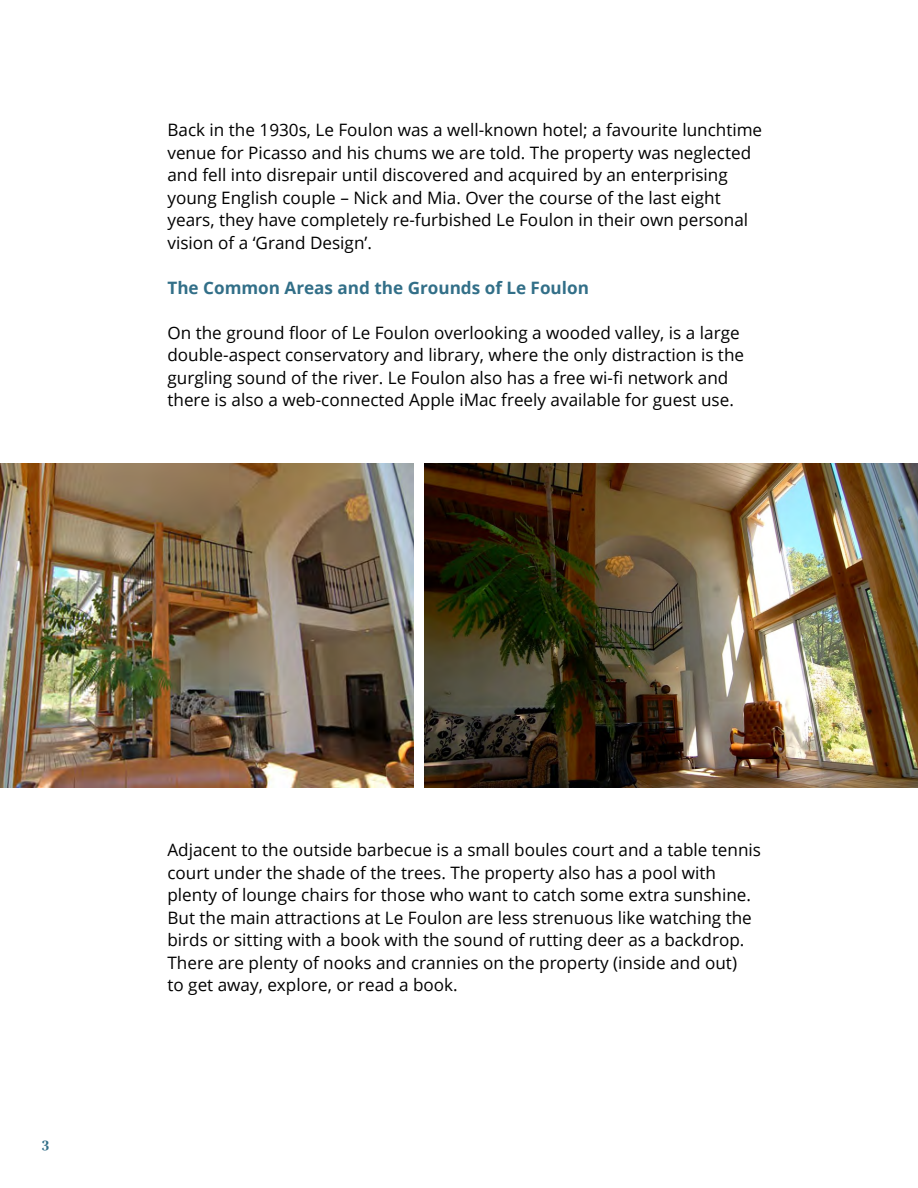
<style>
.page{position:relative;width:918px;height:1188px;background:#fff}
.page>*{position:absolute;margin:0;border:0;box-sizing:border-box;transform-origin:0 0}
.t1{font:17.1px/22.5px "Open Sans";color:#000}
.t2{font:700 17.1px "Open Sans";color:#326f88}
.t3{font:700 15px "Questa";color:#326f88}
</style>
<div class="page">
<img style="left:424px;top:464px;width:494px;height:324px">
<img style="left:0;top:464px;width:413px;height:323px">
<p class="t1" style="left:167px;top:118px;width:596px">Back in the 1930s, Le Foulon was a well-known hotel; a favourite lunchtime venue for Picasso and his chums we are told. The property was neglected and fell into disrepair until discovered and acquired by an enterprising young English couple – Nick and Mia. Over the course of the last eight years, they have completely re-furbished Le Foulon in their own personal vision of a ‘Grand Design’.</p>
<p class="t2" style="left:167px;top:275px;width:423px">The Common Areas and the Grounds of Le Foulon</p>
<p class="t1" style="left:167px;top:321px;width:578px">On the ground floor of Le Foulon overlooking a wooded valley, is a large double-aspect conservatory and library, where the only distraction is the gurgling sound of the river. Le Foulon also has a free wi-fi network and there is also a web-connected Apple iMac freely available for guest use.</p>
<p class="t3" style="left:42px;top:1134px;width:9px">3</p>
<p class="t1" style="left:167px;top:838px;width:595px">Adjacent to the outside barbecue is a small boules court and a table tennis court under the shade of the trees. The property also has a pool with plenty of lounge chairs for those who want to catch some extra sunshine.<br>But the main attractions at Le Foulon are less strenuous like watching the birds or sitting with a book with the sound of rutting deer as a backdrop.<br>There are plenty of nooks and crannies on the property (inside and out)<br>to get away, explore, or read a book.</p>
</div>
